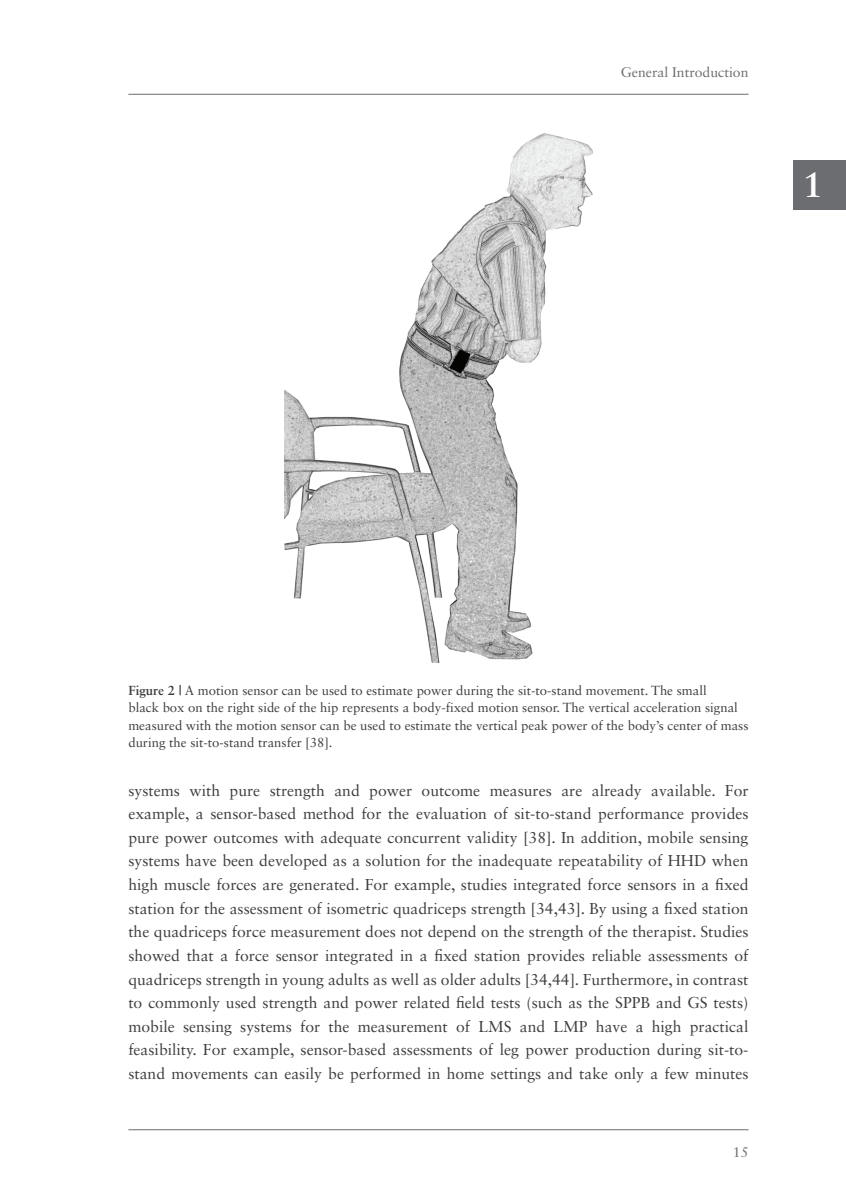
<style>
.page{position:relative;width:846px;height:1189px;background:#fff}
.page>*{position:absolute;margin:0;border:0;box-sizing:border-box;transform-origin:0 0}
.t1{font:700 35px "Sabon LT Std";color:#fff}
.t2{font:15.75px/23.6px "Sabon LT Std";color:#3e3e3f;text-align:justify}
.t3{font:14px "Sabon LT Std";color:#6c6d70}
.t4{font:13.12px/17.5px "Sabon LT Std";color:#3e3e3f}
.s1{font-weight:700}
</style>
<div class="page">
<div style="left:793px;top:160px;width:53px;height:50px;background:#6c6d70"></div>
<hr style="left:128px;top:94px;width:620px;height:1px;background:#6c6d70">
<hr style="left:128px;top:1129px;width:620px;height:1px;background:#6c6d70">
<img style="left:284px;top:134px;width:309px;height:528px">
<p class="t3" style="left:621px;top:64px;width:129px">General Introduction</p>
<h1 class="t1" style="left:803px;top:163px;width:21px">1</h1>
<p class="t4" style="left:128px;top:681px;width:622px"><span class="s1">Figure 2 |</span> A motion sensor can be used to estimate power during the sit-to-stand movement. The small<br>black box on the right side of the hip represents a body-fixed motion sensor. The vertical acceleration signal measured with the motion sensor can be used to estimate the vertical peak power of the body’s center of mass during the sit-to-stand transfer [38].</p>
<p class="t2" style="left:128px;top:778px;width:622px">systems with pure strength and power outcome measures are already available. For example, a sensor-based method for the evaluation of sit-to-stand performance provides pure power outcomes with adequate concurrent validity [38]. In addition, mobile sensing systems have been developed as a solution for the inadequate repeatability of HHD when high muscle forces are generated. For example, studies integrated force sensors in a fixed station for the assessment of isometric quadriceps strength [34,43]. By using a fixed station the quadriceps force measurement does not depend on the strength of the therapist. Studies showed that a force sensor integrated in a fixed station provides reliable assessments of quadriceps strength in young adults as well as older adults [34,44]. Furthermore, in contrast to commonly used strength and power related field tests (such as the SPPB and GS tests) mobile sensing systems for the measurement of LMS and LMP have a high practical feasibility. For example, sensor-based assessments of leg power production during sit-to&shy;stand movements can easily be performed in home settings and take only a few minutes</p>
<p class="t3" style="left:733px;top:1143px;width:17px">15</p>
</div>
